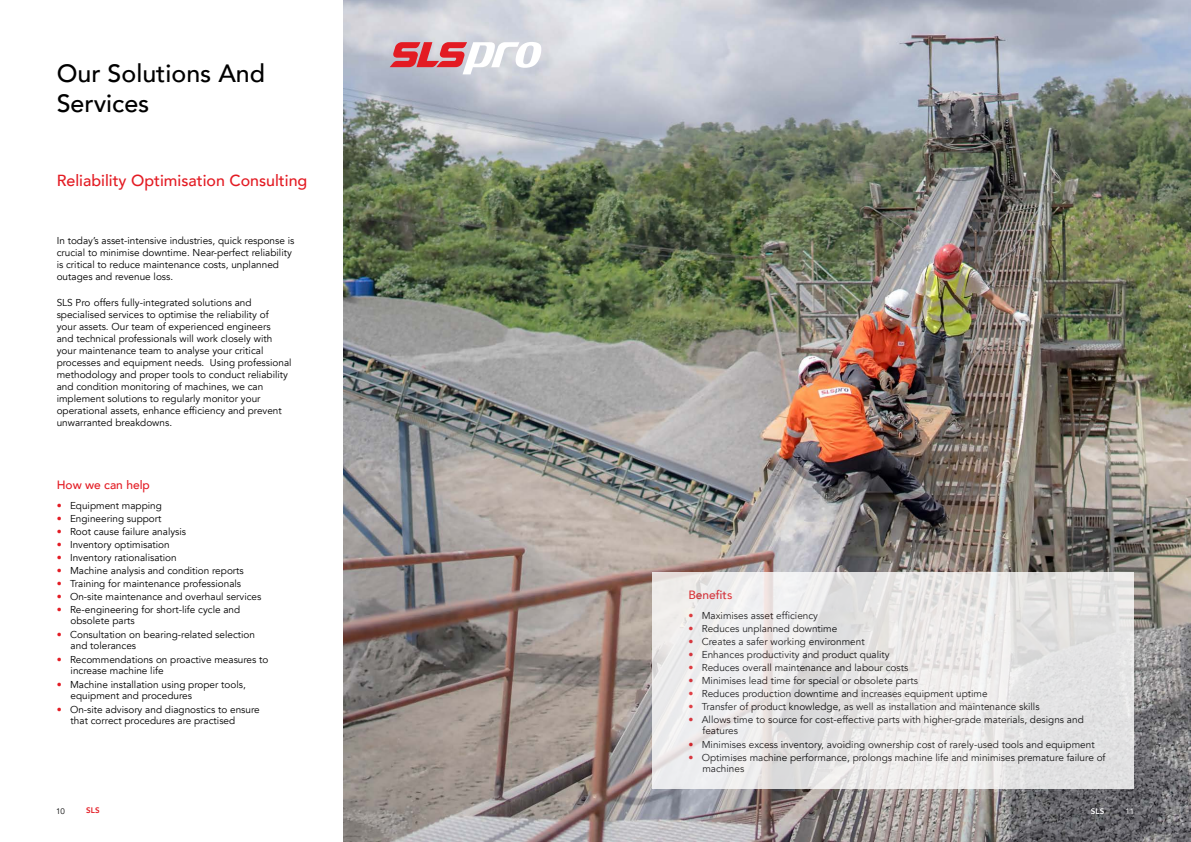
<style>
.page{position:relative;width:1191px;height:842px;background:#fff}
.page>*{position:absolute;margin:0;border:0;box-sizing:border-box;transform-origin:0 0}
.t1{font:500 25px/30px "Avenir";color:#000}
.t2{font:500 16px "Avenir";color:#e31b23}
.t3{font:500 12px "Avenir";color:#e31b23}
.t4{font:10px/12px "Avenir";color:#000}
.t5{font:800 8px "Avenir";color:#e31b23}
.t6{font:800 8px "Avenir";color:#fff}
.t7{font:8px "Avenir";color:#000}
.t8{font:8px "Avenir";color:#fff}
.s1{color:#e31b23}
</style>
<div class="page">
<img style="left:343px;top:0;width:847px;height:842px">
<svg style="left:652px;top:572px;width:482px;height:217px;fill:#e9e8e7"></svg>
<svg style="left:390px;top:42px;width:152px;height:32px"></svg>
<p class="t1" style="left:57px;top:57px;width:210px">Our Solutions And<br>Services</p>
<p class="t2" style="left:57px;top:167px;width:252px">Reliability Optimisation Consulting</p>
<p class="t4" style="left:57px;top:234px;width:239px">In today’s asset-intensive industries, quick response is crucial to minimise downtime. Near-perfect reliability is critical to reduce maintenance costs, unplanned outages and revenue loss.</p>
<p class="t4" style="left:57px;top:297px;width:236px">SLS Pro offers fully-integrated solutions and specialised services to optimise the reliability of<br>your assets. Our team of experienced engineers<br>and technical professionals will work closely with your maintenance team to analyse your critical processes and equipment needs. Using professional methodology and proper tools to conduct reliability and condition monitoring of machines, we can implement solutions to regularly monitor your operational assets, enhance efficiency and prevent unwarranted breakdowns.</p>
<p class="t3" style="left:57px;top:474px;width:95px">How we can help</p>
<p class="t4" style="left:57px;top:500px;width:107px"><span class="s1">•</span> Equipment mapping</p>
<p class="t4" style="left:57px;top:513px;width:106px"><span class="s1">•</span> Engineering support</p>
<p class="t4" style="left:57px;top:526px;width:131px"><span class="s1">•</span> Root cause failure analysis</p>
<p class="t4" style="left:57px;top:539px;width:114px"><span class="s1">•</span> Inventory optimisation</p>
<p class="t4" style="left:57px;top:552px;width:122px"><span class="s1">•</span> Inventory rationalisation</p>
<p class="t4" style="left:57px;top:565px;width:189px"><span class="s1">•</span> Machine analysis and condition reports</p>
<p class="t4" style="left:57px;top:578px;width:186px"><span class="s1">•</span> Training for maintenance professionals</p>
<p class="t4" style="left:57px;top:591px;width:206px"><span class="s1">•</span> On-site maintenance and overhaul services</p>
<p class="t4" style="left:71px;top:604px;width:171px;line-height:11px;text-indent:-14px"><span class="s1">•</span> Re-engineering for short-life cycle and obsolete parts</p>
<p class="t4" style="left:71px;top:629px;width:186px;line-height:11px;text-indent:-14px"><span class="s1">•</span> Consultation on bearing-related selection and tolerances</p>
<p class="t4" style="left:71px;top:654px;width:199px;line-height:11px;text-indent:-14px"><span class="s1">•</span> Recommendations on proactive measures to increase machine life</p>
<p class="t4" style="left:71px;top:679px;width:177px;line-height:11px;text-indent:-14px"><span class="s1">•</span> Machine installation using proper tools, equipment and procedures</p>
<p class="t4" style="left:71px;top:704px;width:191px;line-height:11px;text-indent:-14px"><span class="s1">•</span> On-site advisory and diagnostics to ensure that correct procedures are practised</p>
<p class="t3" style="left:688px;top:584px;width:46px">Benefits</p>
<p class="t4" style="left:688px;top:610px;width:131px"><span class="s1">•</span> Maximises asset efficiency</p>
<p class="t4" style="left:688px;top:623px;width:150px"><span class="s1">•</span> Reduces unplanned downtime</p>
<p class="t4" style="left:688px;top:636px;width:178px"><span class="s1">•</span> Creates a safer working environment</p>
<p class="t4" style="left:688px;top:649px;width:203px"><span class="s1">•</span> Enhances productivity and product quality</p>
<p class="t4" style="left:688px;top:662px;width:221px"><span class="s1">•</span> Reduces overall maintenance and labour costs</p>
<p class="t4" style="left:688px;top:675px;width:231px"><span class="s1">•</span> Minimises lead time for special or obsolete parts</p>
<p class="t4" style="left:688px;top:688px;width:301px"><span class="s1">•</span> Reduces production downtime and increases equipment uptime</p>
<p class="t4" style="left:688px;top:701px;width:353px"><span class="s1">•</span> Transfer of product knowledge, as well as installation and maintenance skills</p>
<p class="t4" style="left:702px;top:714px;width:383px;line-height:11px;text-indent:-14px"><span class="s1">•</span> Allows time to source for cost-effective parts with higher-grade materials, designs and features</p>
<p class="t4" style="left:688px;top:739px;width:408px"><span class="s1">•</span> Minimises excess inventory, avoiding ownership cost of rarely-used tools and equipment</p>
<p class="t4" style="left:702px;top:752px;width:404px;line-height:11px;text-indent:-14px"><span class="s1">•</span> Optimises machine performance, prolongs machine life and minimises premature failure of machines</p>
<p class="t7" style="left:56px;top:806px;width:10px">10</p>
<p class="t5" style="left:86px;top:804px;width:15px">SLS</p>
<p class="t6" style="left:1091px;top:805px;width:15px">SLS</p>
<p class="t8" style="left:1125px;top:806px;width:10px">11</p>
</div>
